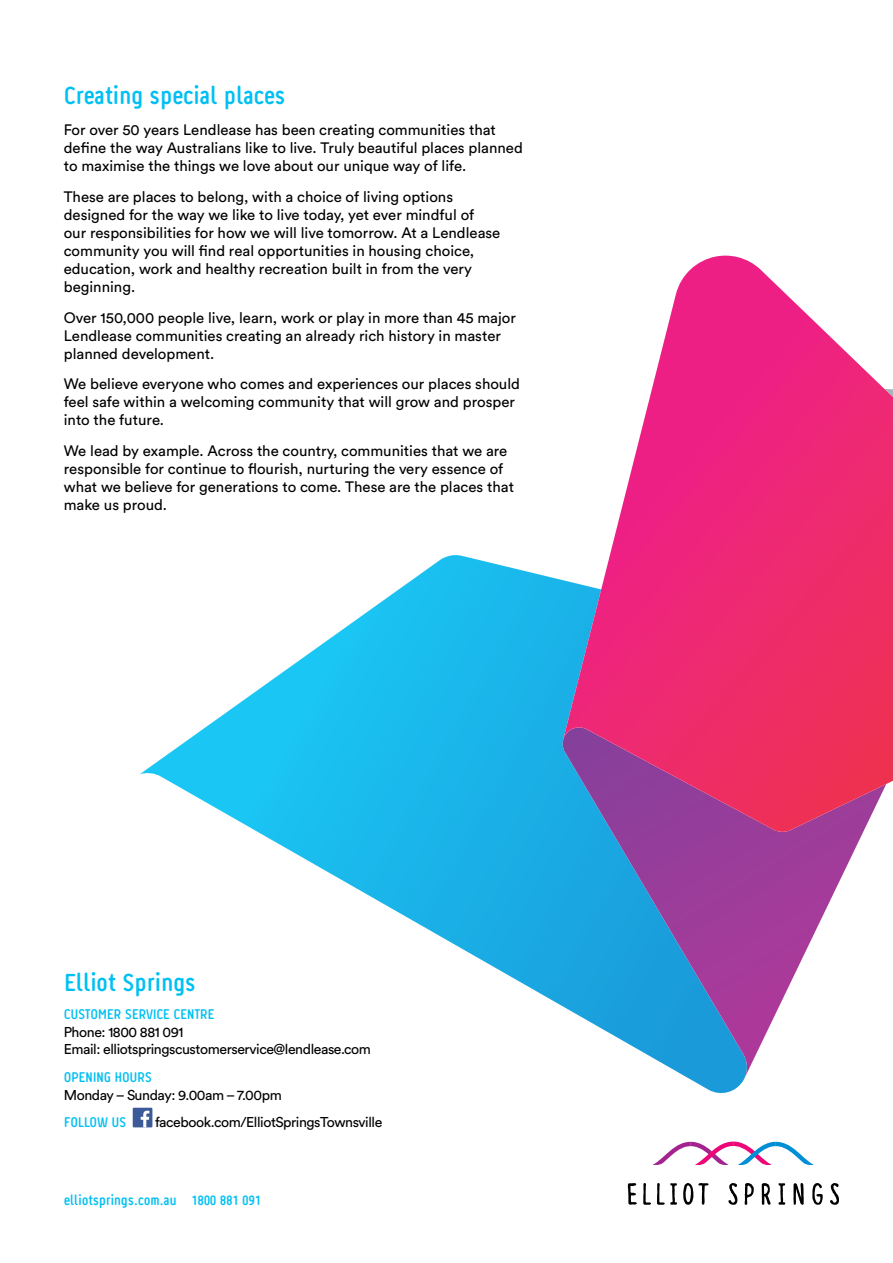
<style>
.page{position:relative;width:893px;height:1263px;background:#fff}
.page>*{position:absolute;margin:0;border:0;box-sizing:border-box;transform-origin:0 0}
.t1{font:700 condensed 24.75px "Pharma";letter-spacing:-.03em;color:#00c0f3}
.t2{font:15px/18px "Circular Std";color:#000}
.t3{font:14.1px/17.7px "Circular Std";letter-spacing:-.03em;color:#000}
.t4{font:700 condensed 14.1px "Pharma";letter-spacing:-.03em;color:#00c0f3}
</style>
<div class="page">
<svg style="left:140px;top:555px;width:605px;height:539px"></svg>
<svg style="left:562px;top:727px;width:301px;height:351px"></svg>
<svg style="left:563px;top:256px;width:330px;height:577px"></svg>
<div style="left:133px;top:1108px;width:19px;height:19px;background:#3d5a98"></div>
<svg style="left:141px;top:1111px;width:8px;height:16px"></svg>
<svg style="left:628px;top:1183px;width:9px;height:22px"></svg>
<svg style="left:643px;top:1183px;width:8px;height:22px"></svg>
<svg style="left:657px;top:1183px;width:20px;height:22px"></svg>
<svg style="left:683px;top:1183px;width:25px;height:22px"></svg>
<svg style="left:728px;top:1183px;width:9px;height:22px"></svg>
<svg style="left:745px;top:1183px;width:9px;height:22px"></svg>
<svg style="left:762px;top:1183px;width:8px;height:22px"></svg>
<svg style="left:778px;top:1183px;width:7px;height:22px"></svg>
<svg style="left:793px;top:1183px;width:11px;height:22px"></svg>
<svg style="left:812px;top:1183px;width:11px;height:22px"></svg>
<svg style="left:830px;top:1183px;width:9px;height:22px"></svg>
<svg style="left:653px;top:1141px;width:161px;height:24px"></svg>
<h1 class="t1" style="left:64px;top:80px;width:223px">Creating special places</h1>
<p class="t2" style="left:64px;top:121px;width:461px">For over 50 years Lendlease has been creating communities that define the way Australians like to live. Truly beautiful places planned to maximise the things we love about our unique way of life.</p>
<p class="t2" style="left:64px;top:187px;width:438px">These are places to belong, with a choice of living options designed for the way we like to live today, yet ever mindful of our responsibilities for how we will live tomorrow. At a Lendlease community you will find real opportunities in housing choice, education, work and healthy recreation built in from the very beginning.</p>
<p class="t2" style="left:64px;top:308px;width:454px">Over 150,000 people live, learn, work or play in more than 45 major<br>Lendlease communities creating an already rich history in master planned development.</p>
<p class="t2" style="left:64px;top:375px;width:458px">We believe everyone who comes and experiences our places should feel safe within a welcoming community that will grow and prosper into the future.</p>
<p class="t2" style="left:64px;top:442px;width:452px">We lead by example. Across the country, communities that we are responsible for continue to flourish, nurturing the very essence of what we believe for generations to come. These are the places that make us proud.</p>
<h1 class="t1" style="left:64px;top:967px;width:134px">Elliot Springs</h1>
<p class="t4" style="left:64px;top:1005px;width:152px">CUSTOMER SERVICE CENTRE</p>
<p class="t3" style="left:64px;top:1023px;width:309px">Phone: 1800 881 091<br>Email: elliotspringscustomerservice@lendlease.com</p>
<p class="t4" style="left:64px;top:1068px;width:90px">OPENING HOURS</p>
<p class="t3" style="left:64px;top:1086px;width:220px">Monday – Sunday: 9.00am – 7.00pm</p>
<p class="t4" style="left:64px;top:1113px;width:64px">FOLLOW US</p>
<p class="t3" style="left:155px;top:1113px;width:229px">facebook.com/ElliotSpringsTownsville</p>
<p class="t4" style="left:64px;top:1191px;width:199px">elliotsprings.com.au 1800 881 091</p>
</div>
